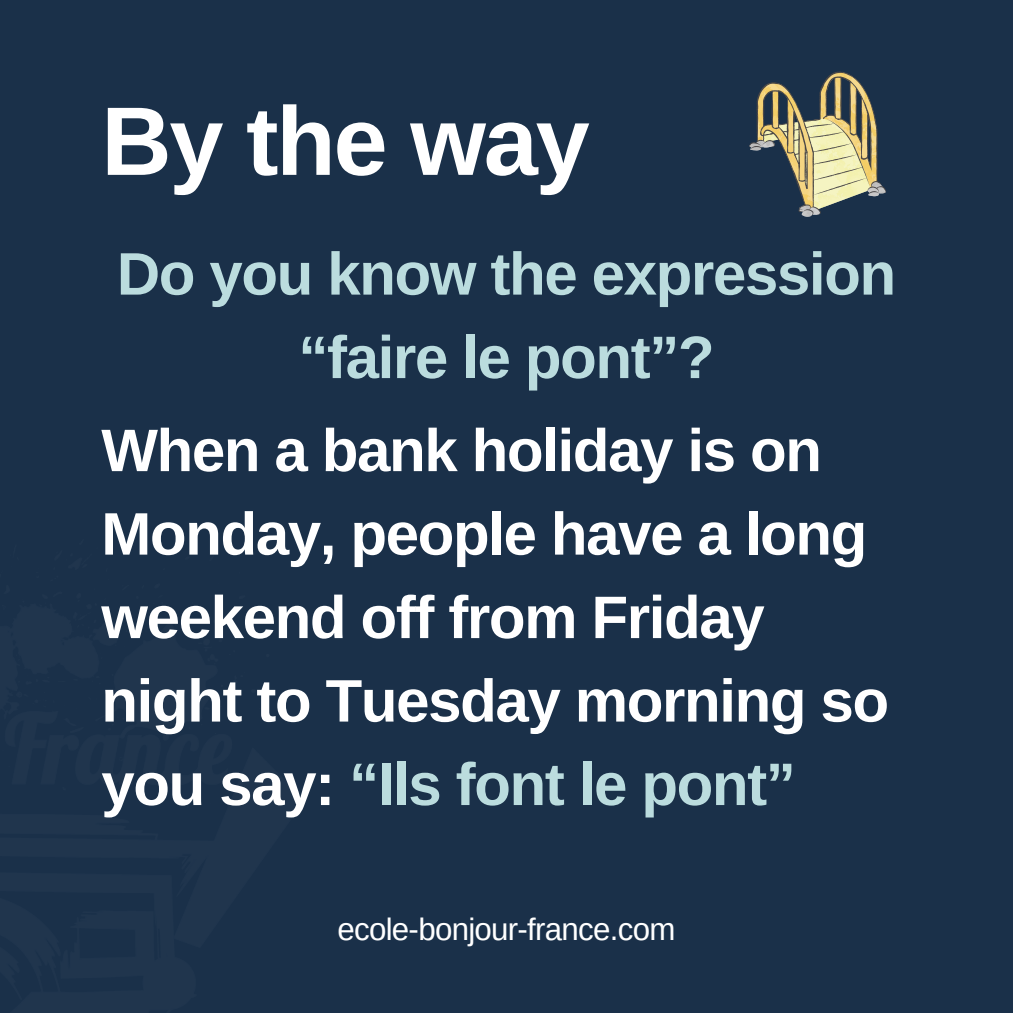
<style>
.page{position:relative;width:1013px;height:1013px;background:#fff}
.page>*{position:absolute;margin:0;border:0;box-sizing:border-box;transform-origin:0 0}
.t1{font:700 97.38px "Arimo";letter-spacing:-.025em;color:#fff}
.t2{font:700 60px/83.5px "Arimo";letter-spacing:-.02em;color:#fff}
.t3{font:700 60px/83.5px "Arimo";letter-spacing:-.025em;color:#bbdcde;text-align:center}
.t4{font:31.25px "Arimo";letter-spacing:-.025em;color:#fff}
.s1{color:#bbdcde}
</style>
<div class="page">
<div style="left:0;top:0;width:1012px;height:1012px;background:#1a3049"></div>
<svg style="left:749px;top:71px;width:137px;height:146px"></svg>
<h1 class="t1" style="left:101px;top:87px;width:490px">By the way</h1>
<h2 class="t3" style="left:117px;top:232px;width:780px">Do you know the expression “faire le pont”?</h2>
<h2 class="t2" style="left:101px;top:408px;width:789px">When a bank holiday is on<br>Monday, people have a long weekend off from Friday night to Tuesday morning so you say: <span class="s1">“Ils font le pont”</span></h2>
<p class="t4" style="left:337px;top:911px;width:339px">ecole-bonjour-france.com</p>
</div>
